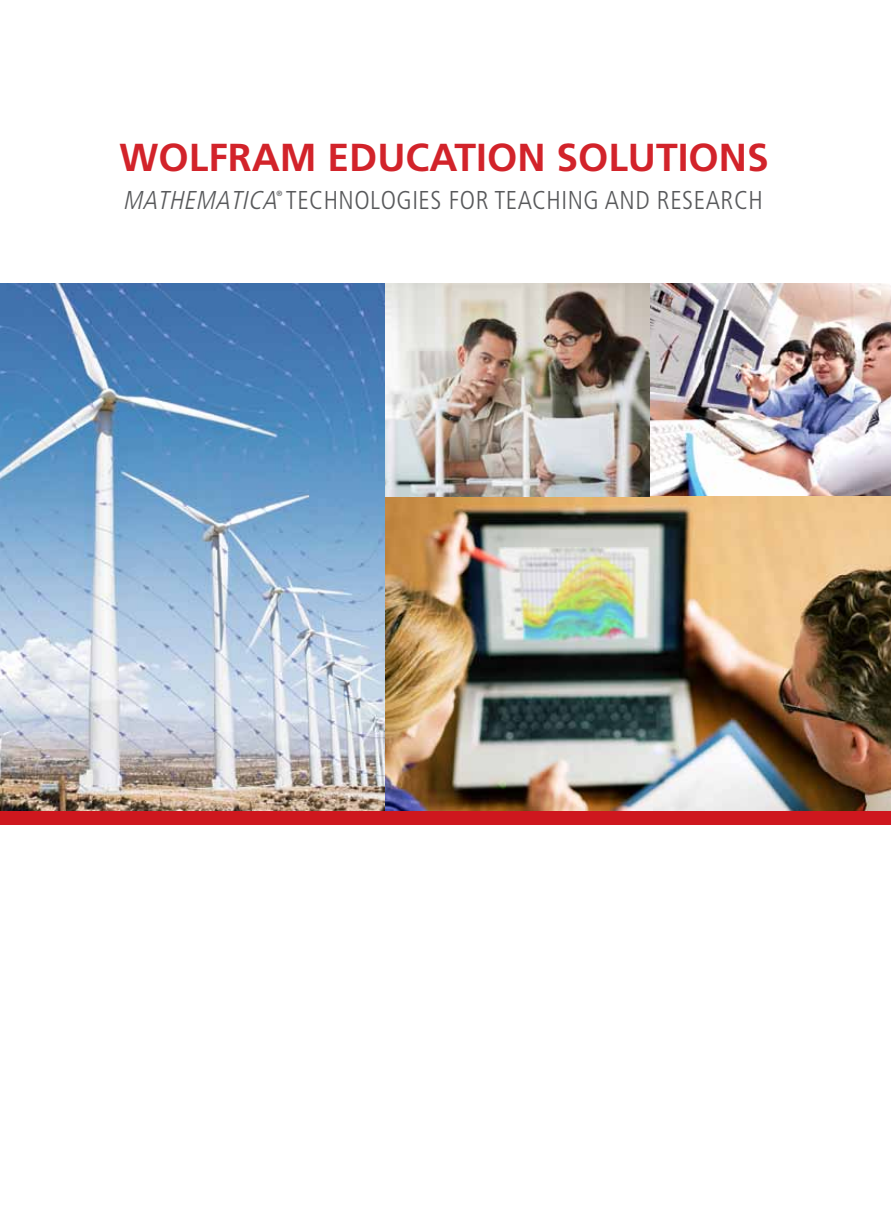
<style>
.page{position:relative;width:891px;height:1215px;background:#fff}
.page>*{position:absolute;margin:0;border:0;box-sizing:border-box;transform-origin:0 0}
.t1{font:700 39px "Frutiger";color:#d2232a}
.t2{font:300 condensed 25.8px "Frutiger";letter-spacing:.02em;color:#58595b}
.t3{font:7.5px "Frutiger";color:#58595b}
.s1{font-style:italic}
</style>
<div class="page">
<div style="left:0;top:785px;width:891px;height:40px;background:#ce171e"></div>
<img style="left:0;top:284px;width:891px;height:527px">
<h1 class="t1" style="left:120px;top:135px;width:651px">WOLFRAM EDUCATION SOLUTIONS</h1>
<p class="t3" style="left:277px;top:189px;width:7px">®</p>
<p class="t2" style="left:123px;top:186px;width:641px"><span class="s1">MATHEMATICA</span> TECHNOLOGIES FOR TEACHING AND RESEARCH</p>
</div>
